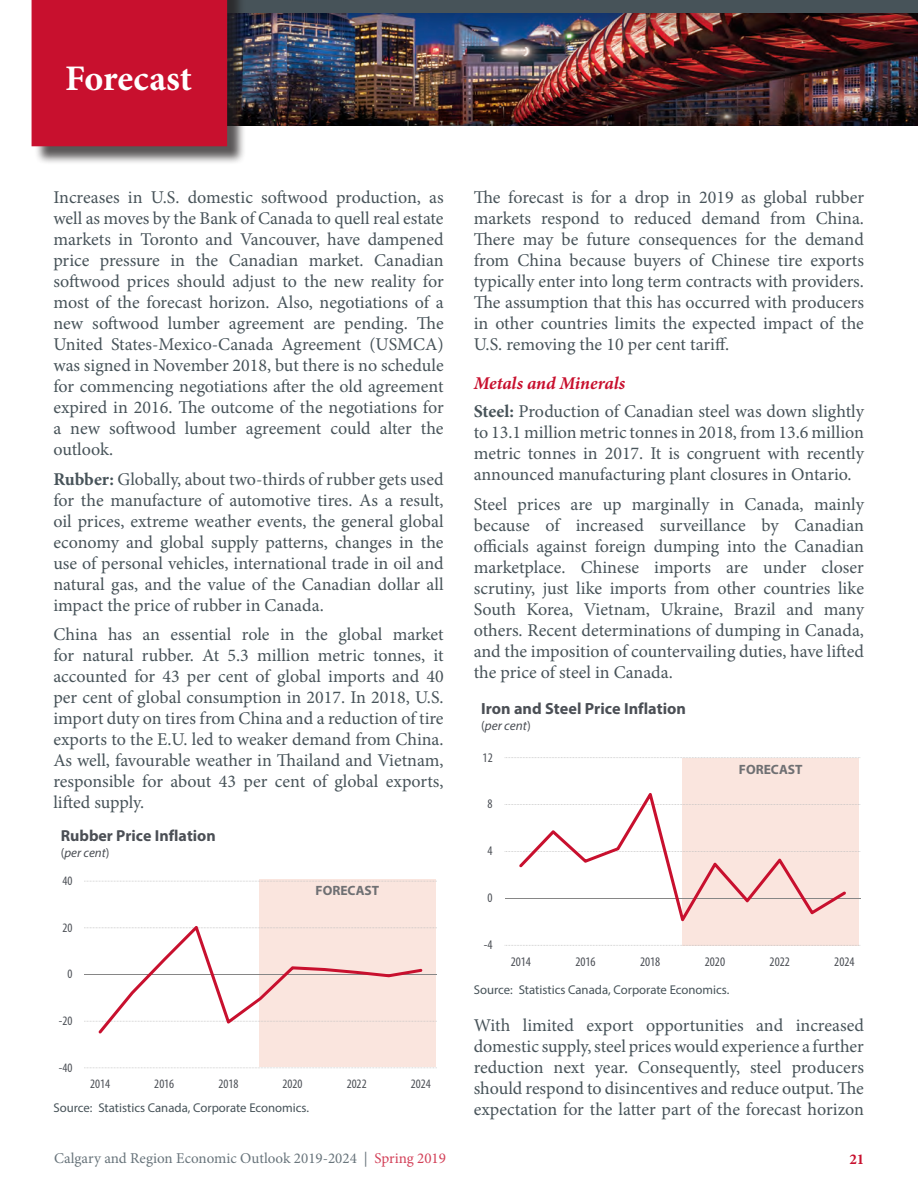
<style>
.page{position:relative;width:918px;height:1188px;background:#fff}
.page>*{position:absolute;margin:0;border:0;box-sizing:border-box;transform-origin:0 0}
.t1{font:700 36px "Minion Pro";letter-spacing:-.005em;color:#fff}
._2018_main_text{font:18px/21px "Minion Pro";color:#475359;text-align:justify}
._2018_3rd_heading{font:italic 700 18px "Minion Pro";letter-spacing:-.005em;color:#c8102e}
.t2{font:700 16.2px "Myriad Pro";color:#4b4f55}
.t3{font:700 15.9px "Myriad Pro";color:#4b4f55}
.t4{font:15px "Minion Pro";color:#68747b}
.t5{font:700 15px "Minion Pro";color:#c8102e}
.t6{font:700 13.5px "Myriad Pro";color:#6f7073}
.t7{font:condensed 13.2px "Myriad Pro";letter-spacing:.005em;color:#4b4f55}
.t8{font:italic 13.2px "Myriad Pro";color:#4b4f55}
.t9{font:condensed 12.9px "Myriad Pro";letter-spacing:.005em;color:#4b4f55}
.t10{font:italic 12.9px "Myriad Pro";color:#4b4f55}
.t11{font:12.75px "Myriad Pro";color:#475359}
.s1{font-weight:700}
.s2{font-style:normal}
.s3{color:#d34058}
</style>
<div class="page">
<div style="left:47px;top:0;width:871px;height:129px;background:#231f20;opacity:.35"></div>
<div style="left:54px;top:0;width:864px;height:13px;background:#475359"></div>
<div style="left:34px;top:0;width:212px;height:165px;background:#231f20;opacity:.75"></div>
<div style="left:32px;top:0;width:195px;height:146px;background:#c8102e"></div>
<svg style="left:84px;top:881px;width:353px;height:187px"></svg>
<hr style="left:84px;top:974px;width:353px;height:1px;background:#868686">
<svg style="left:98px;top:926px;width:324px;height:108px"></svg>
<svg style="left:505px;top:757px;width:355px;height:189px;fill:#fae5e3"></svg>
<hr style="left:505px;top:898px;width:355px;height:1px;background:#868686">
<svg style="left:519px;top:793px;width:327px;height:128px"></svg>
<h1 class="t1" style="left:65px;top:53px;width:128px">Forecast</h1>
<p class="_2018_main_text" style="left:53px;top:187px;width:392px">Increases in U.S. domestic softwood production, as well as moves by the Bank of Canada to quell real estate markets in Toronto and Vancouver, have dampened price pressure in the Canadian market. Canadian softwood prices should adjust to the new reality for most of the forecast horizon. Also, negotiations of a new softwood lumber agreement are pending. The United States-Mexico-Canada Agreement (USMCA) was signed in November 2018, but there is no schedule for commencing negotiations after the old agreement expired in 2016. The outcome of the negotiations for a new softwood lumber agreement could alter the outlook.</p>
<p class="_2018_main_text" style="left:53px;top:469px;width:392px"><span class="s1">Rubber:</span> Globally, about two-thirds of rubber gets used for the manufacture of automotive tires. As a result, oil prices, extreme weather events, the general global economy and global supply patterns, changes in the use of personal vehicles, international trade in oil and natural gas, and the value of the Canadian dollar all impact the price of rubber in Canada.</p>
<p class="_2018_main_text" style="left:53px;top:624px;width:392px">China has an essential role in the global market for natural rubber. At 5.3 million metric tonnes, it accounted for 43 per cent of global imports and 40 per cent of global consumption in 2017. In 2018, U.S. import duty on tires from China and a reduction of tire exports to the E.U. led to weaker demand from China.<br>As well, favourable weather in Thailand and Vietnam, responsible for about 43 per cent of global exports, lifted supply.</p>
<p class="t3" style="left:61px;top:825px;width:157px">Rubber Price Inflation</p>
<p class="t10" style="left:61px;top:845px;width:50px"><span class="s2">(</span>per cent<span class="s2">)</span></p>
<p class="t9" style="left:62px;top:873px;width:12px">40</p>
<p class="t9" style="left:62px;top:920px;width:12px">20</p>
<p class="t9" style="left:67px;top:966px;width:6px">0</p>
<p class="t9" style="left:59px;top:1013px;width:15px">-20</p>
<p class="t9" style="left:59px;top:1060px;width:15px">-40</p>
<p class="t6" style="left:316px;top:882px;width:65px">FORECAST</p>
<p class="t9" style="left:90px;top:1076px;width:21px">2014</p>
<p class="t9" style="left:154px;top:1076px;width:21px">2016</p>
<p class="t9" style="left:218px;top:1076px;width:22px">2018</p>
<p class="t9" style="left:283px;top:1076px;width:21px">2020</p>
<p class="t9" style="left:347px;top:1076px;width:21px">2022</p>
<p class="t9" style="left:411px;top:1076px;width:21px">2024</p>
<p class="t11" style="left:53px;top:1100px;width:257px">Source: Statistics Canada, Corporate Economics.</p>
<p class="_2018_main_text" style="left:474px;top:187px;width:392px">The forecast is for a drop in 2019 as global rubber markets respond to reduced demand from China.<br>There may be future consequences for the demand from China because buyers of Chinese tire exports typically enter into long term contracts with providers.<br>The assumption that this has occurred with producers in other countries limits the expected impact of the U.S. removing the 10 per cent tariff.</p>
<p class="_2018_3rd_heading" style="left:474px;top:371px;width:153px">Metals and Minerals</p>
<p class="_2018_main_text" style="left:474px;top:401px;width:392px"><span class="s1">Steel:</span> Production of Canadian steel was down slightly to 13.1 million metric tonnes in 2018, from 13.6 million metric tonnes in 2017. It is congruent with recently announced manufacturing plant closures in Ontario.</p>
<p class="_2018_main_text" style="left:474px;top:494px;width:392px">Steel prices are up marginally in Canada, mainly because of increased surveillance by Canadian officials against foreign dumping into the Canadian marketplace. Chinese imports are under closer scrutiny, just like imports from other countries like South Korea, Vietnam, Ukraine, Brazil and many others. Recent determinations of dumping in Canada, and the imposition of countervailing duties, have lifted the price of steel in Canada.</p>
<p class="t2" style="left:481px;top:698px;width:206px">Iron and Steel Price Inflation</p>
<p class="t8" style="left:481px;top:718px;width:51px"><span class="s2">(</span>per cent<span class="s2">)</span></p>
<p class="t7" style="left:483px;top:749px;width:12px">12</p>
<p class="t7" style="left:488px;top:796px;width:7px">8</p>
<p class="t7" style="left:488px;top:843px;width:7px">4</p>
<p class="t7" style="left:488px;top:890px;width:7px">0</p>
<p class="t7" style="left:484px;top:937px;width:10px">-4</p>
<p class="t6" style="left:739px;top:761px;width:65px">FORECAST</p>
<p class="t7" style="left:511px;top:953px;width:22px">2014</p>
<p class="t7" style="left:575px;top:953px;width:22px">2016</p>
<p class="t7" style="left:640px;top:953px;width:22px">2018</p>
<p class="t7" style="left:705px;top:953px;width:22px">2020</p>
<p class="t7" style="left:770px;top:953px;width:22px">2022</p>
<p class="t7" style="left:834px;top:953px;width:22px">2024</p>
<p class="t11" style="left:474px;top:982px;width:257px">Source: Statistics Canada, Corporate Economics.</p>
<p class="_2018_main_text" style="left:474px;top:1015px;width:392px">With limited export opportunities and increased domestic supply, steel prices would experience a further reduction next year. Consequently, steel producers should respond to disincentives and reduce output. The expectation for the latter part of the forecast horizon</p>
<p class="t4" style="left:54px;top:1148px;width:394px">Calgary and Region Economic Outlook 2019-2024 | <span class="s3">Spring 2019</span></p>
<p class="t5" style="left:849px;top:1149px;width:16px">21</p>
</div>
